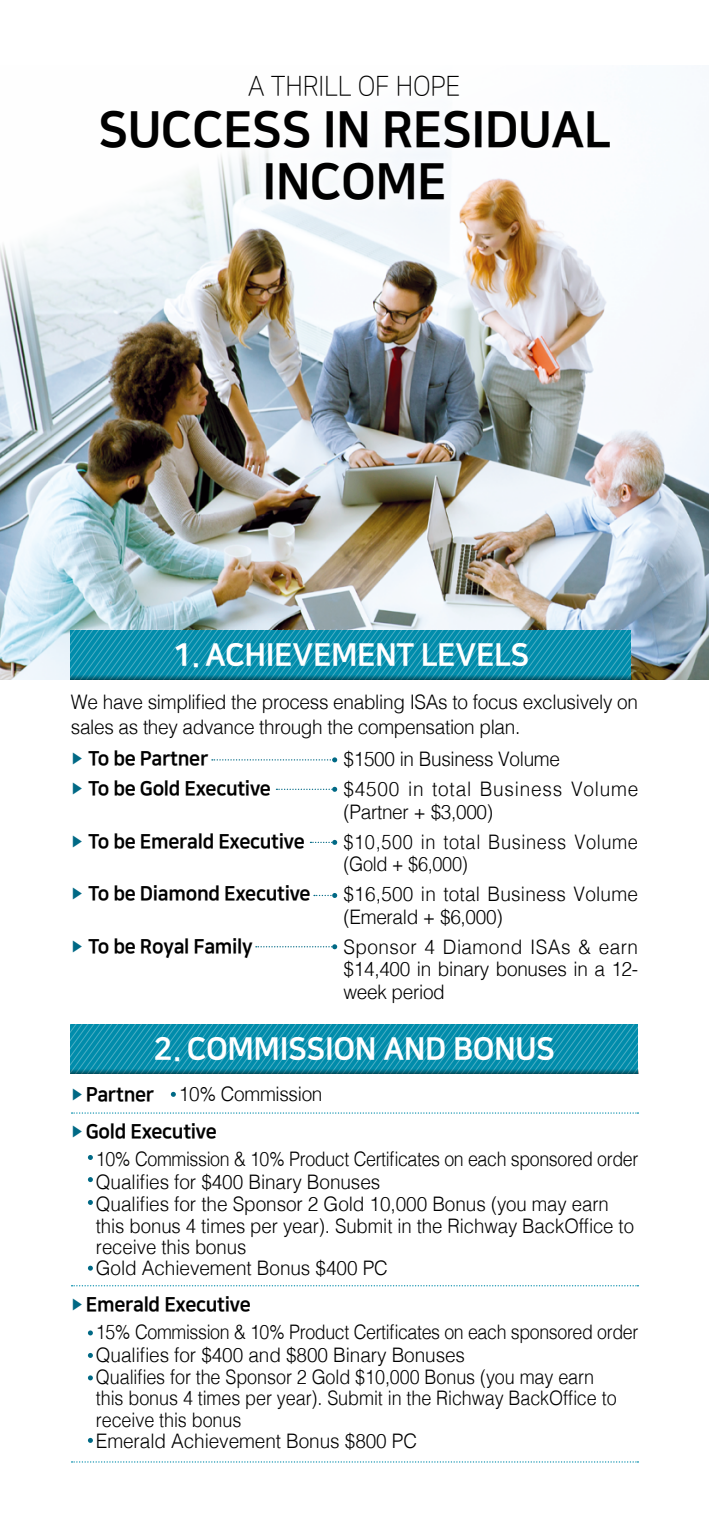
<style>
.page{position:relative;width:709px;height:1528px;background:#fff}
.page>*{position:absolute;margin:0;border:0;box-sizing:border-box;transform-origin:0 0}
.t1{font:50px/52.5px "Nanum Square EB";letter-spacing:-.015em;color:#000;text-align:center}
.t2{font:31.25px "Nanum Square EB";letter-spacing:-.015em;color:#fff}
.t3{font:27.5px "Nanum Square L";letter-spacing:-.005em;color:#000;scale:.95 1}
.t4{font:300 20px/21.8px "Helvetica";letter-spacing:-.005em;color:#000;scale:.89 1}
.t5{font:300 20px/22.5px "Helvetica";letter-spacing:-.005em;color:#000;scale:.95 1}
.t6{font:20px "Nanum Square EB";letter-spacing:-.015em;color:#000;scale:.95 1}
.t7{font:300 20px/22.5px "Helvetica";letter-spacing:.04em;color:#000;scale:.95 1}
.t8{font:300 20px/22.5px "Helvetica";letter-spacing:.035em;color:#000;scale:.91 1}
.s1{font-family:"Nanum Gothic";font-weight:700;font-size:15px;color:#006985}
.s2{font-family:"Nanum Square EB";font-weight:400}
</style>
<div class="page">
<img style="left:0;top:215px;width:709px;height:464px">
<svg style="left:71px;top:1024px;width:567px;height:28px;background:#0f92af"></svg>
<svg style="left:71px;top:1052px;width:567px;height:21px;background:#0f8da9"></svg>
<svg style="left:71px;top:1112px;width:567px;height:1px"></svg>
<svg style="left:71px;top:1285px;width:567px;height:1px"></svg>
<svg style="left:71px;top:1461px;width:567px;height:1px"></svg>
<svg style="left:71px;top:630px;width:560px;height:28px;background:#0f92af"></svg>
<svg style="left:71px;top:658px;width:560px;height:21px;background:#0e8da9"></svg>
<svg style="left:212px;top:757px;width:125px;height:5px"></svg>
<svg style="left:276px;top:786px;width:61px;height:5px"></svg>
<svg style="left:310px;top:839px;width:27px;height:5px"></svg>
<svg style="left:314px;top:893px;width:23px;height:4px"></svg>
<svg style="left:256px;top:944px;width:81px;height:5px"></svg>
<svg style="left:171px;top:1091px;width:5px;height:5px"></svg>
<svg style="left:88px;top:1155px;width:5px;height:4px"></svg>
<svg style="left:88px;top:1330px;width:5px;height:5px"></svg>
<svg style="left:88px;top:1352px;width:5px;height:5px"></svg>
<svg style="left:88px;top:1375px;width:5px;height:5px"></svg>
<svg style="left:88px;top:1437px;width:5px;height:5px"></svg>
<svg style="left:88px;top:1177px;width:5px;height:4px"></svg>
<svg style="left:88px;top:1200px;width:5px;height:4px"></svg>
<svg style="left:88px;top:1265px;width:5px;height:5px"></svg>
<h3 class="t3" style="left:248px;top:72px;width:225px">A THRILL OF HOPE</h3>
<h1 class="t1" style="left:98px;top:104px;width:514px">SUCCESS IN RESIDUAL<br>INCOME</h1>
<h2 class="t2" style="left:172px;top:637px;width:359px">1. ACHIEVEMENT LEVELS</h2>
<p class="t5" style="left:71px;top:687px;width:598px;line-height:25px">We have simplified the process enabling ISAs to focus exclusively on sales as they advance through the compensation plan.</p>
<p class="t6" style="left:71px;top:748px;width:146px"><span class="s1">▶</span> To be Partner</p>
<p class="t5" style="left:343px;top:746px;width:229px">$1500 in Business Volume</p>
<p class="t6" style="left:71px;top:778px;width:212px"><span class="s1">▶</span> To be Gold Executive</p>
<p class="t7" style="left:343px;top:776px;width:312px">$4500 in total Business Volume (Partner + $3,000)</p>
<p class="t6" style="left:71px;top:830px;width:248px"><span class="s1">▶</span> To be Emerald Executive</p>
<p class="t8" style="left:343px;top:828px;width:325px">$10,500 in total Business Volume (Gold + $6,000)</p>
<p class="t6" style="left:71px;top:883px;width:254px"><span class="s1">▶</span> To be Diamond Executive</p>
<p class="t5" style="left:343px;top:881px;width:311px">$16,500 in total Business Volume (Emerald + $6,000)</p>
<p class="t6" style="left:71px;top:935px;width:193px"><span class="s1">▶</span> To be Royal Family</p>
<p class="t5" style="left:343px;top:933px;width:312px;text-align:justify">Sponsor 4 Diamond ISAs &amp; earn $14,400 in binary bonuses in a 12- week period</p>
<h2 class="t2" style="left:154px;top:1031px;width:403px">2. COMMISSION AND BONUS</h2>
<p class="t5" style="left:71px;top:1081px;width:266px"><span class="s1">▶</span> <span class="s2">Partner</span> 10% Commission</p>
<p class="t6" style="left:71px;top:1120px;width:155px"><span class="s1">▶</span> Gold Executive</p>
<p class="t4" style="left:96px;top:1146px;width:611px">10% Commission &amp; 10% Product Certificates on each sponsored order Qualifies for $400 Binary Bonuses<br>Qualifies for the Sponsor 2 Gold 10,000 Bonus (you may earn this bonus 4 times per year). Submit in the Richway BackOffice to receive this bonus<br>Gold Achievement Bonus $400 PC</p>
<p class="t6" style="left:71px;top:1293px;width:191px"><span class="s1">▶</span> Emerald Executive</p>
<p class="t4" style="left:96px;top:1319px;width:611px">15% Commission &amp; 10% Product Certificates on each sponsored order Qualifies for $400 and $800 Binary Bonuses<br>Qualifies for the Sponsor 2 Gold $10,000 Bonus (you may earn<br>this bonus 4 times per year). Submit in the Richway BackOffice to receive this bonus<br>Emerald Achievement Bonus $800 PC</p>
</div>
